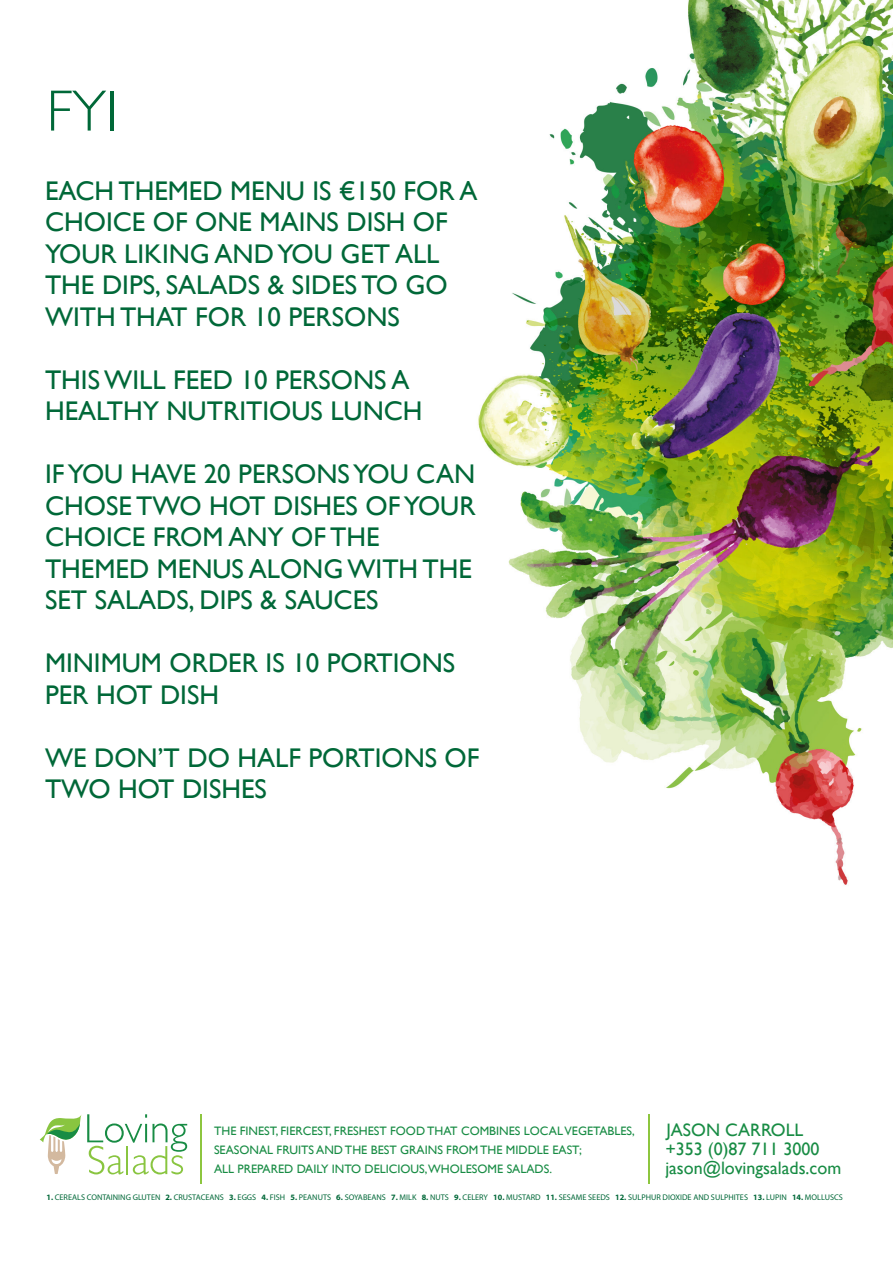
<style>
.page{position:relative;width:893px;height:1263px;background:#fff}
.page>*{position:absolute;margin:0;border:0;box-sizing:border-box;transform-origin:0 0}
.t1{font:300 58.5px "Gill Sans";color:#006838}
.t2{font:27px/31.5px "Gill Sans";color:#006838}
.t3{font:18px/38.5px "Gill Sans";color:#188c44}
.t4{font:12.15px/18.9px "Gill Sans";color:#188c44}
.t5{font:8.25px "Myriad Pro";color:#006838}
.s1{font-weight:700}
</style>
<div class="page">
<img style="left:39px;top:0;width:854px;height:1184px">
<svg style="left:40px;top:1114px;width:41px;height:60px"></svg>
<svg style="left:87px;top:1114px;width:100px;height:60px"></svg>
<hr style="left:648px;top:1114px;width:2px;height:70px;background:#8dc63f">
<hr style="left:201px;top:1114px;width:1px;height:70px;background:#8dc63f">
<h1 class="t1" style="left:47px;top:65px;width:73px">FYI</h1>
<p class="t2" style="left:45px;top:175px;width:434px">EACH THEMED MENU IS €150 FOR A<br>CHOICE OF ONE MAINS DISH OF<br>YOUR LIKING AND YOU GET ALL<br>THE DIPS, SALADS &amp; SIDES TO GO<br>WITH THAT FOR 10 PERSONS</p>
<p class="t2" style="left:45px;top:364px;width:379px">THIS WILL FEED 10 PERSONS A<br>HEALTHY NUTRITIOUS LUNCH</p>
<p class="t2" style="left:45px;top:458px;width:432px">IF YOU HAVE 20 PERSONS YOU CAN<br>CHOSE TWO HOT DISHES OF YOUR<br>CHOICE FROM ANY OF THE<br>THEMED MENUS ALONG WITH THE<br>SET SALADS, DIPS &amp; SAUCES</p>
<p class="t2" style="left:45px;top:647px;width:412px">MINIMUM ORDER IS 10 PORTIONS<br>PER HOT DISH</p>
<p class="t2" style="left:45px;top:742px;width:436px">WE DON’T DO HALF PORTIONS OF<br>TWO HOT DISHES</p>
<p class="t3" style="left:665px;top:1110px;width:177px">JASON CARROLL jason@lovingsalads.com</p>
<p class="t4" style="left:214px;top:1121px;width:422px">THE FINEST, FIERCEST, FRESHEST FOOD THAT COMBINES LOCAL VEGETABLES,<br>SEASONAL FRUITS AND THE BEST GRAINS FROM THE MIDDLE EAST;<br>ALL PREPARED DAILY INTO DELICIOUS,WHOLESOME SALADS.</p>
<p class="t3" style="left:665px;top:1130px;width:156px">+353 (0)87 711 3000</p>
<p class="t5" style="left:46px;top:1192px;width:798px"><span class="s1">1.</span> CEREALS CONTAINING GLUTEN <span class="s1">2.</span> CRUSTACEANS <span class="s1">3.</span> EGGS <span class="s1">4.</span> FISH <span class="s1">5.</span> PEANUTS <span class="s1">6.</span> SOYABEANS <span class="s1">7.</span> MILK <span class="s1">8.</span> NUTS <span class="s1">9.</span> CELERY <span class="s1">10.</span> MUSTARD <span class="s1">11.</span> SESAME SEEDS <span class="s1">12.</span> SULPHUR DIOXIDE AND SULPHITES <span class="s1">13.</span> LUPIN <span class="s1">14.</span> MOLLUSCS</p>
</div>
